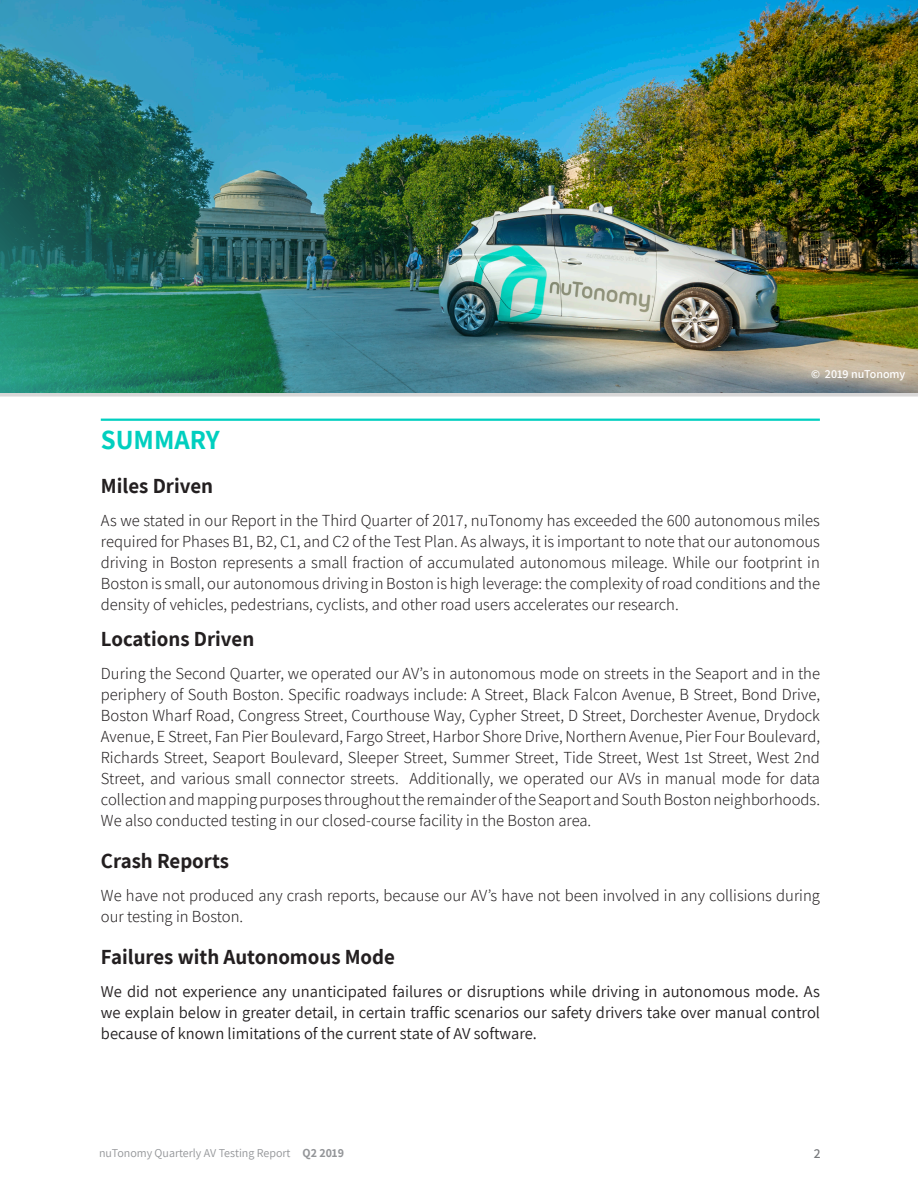
<style>
.page{position:relative;width:918px;height:1188px;background:#fff}
.page>*{position:absolute;margin:0;border:0;box-sizing:border-box;transform-origin:0 0}
.t1{font:700 27px "Assistant";color:#00cfbf}
.t2{font:700 21px "Assistant";color:#231f20}
.t3{font:300 16.5px/21px "Assistant";color:#231f20;text-align:justify}
.t4{font:16.5px/21px "Assistant";color:#231f20;text-align:justify}
.t5{font:600 13.5px "Assistant";color:#76787b}
.t6{font:12px "Assistant";color:#939598}
.t7{font:600 12px "Assistant";color:#fff}
.s1{font-weight:700}
</style>
<div class="page">
<img style="left:689px;top:0;width:229px;height:392px">
<hr style="left:101px;top:419px;width:719px;height:2px;background:#00cfc0">
<img style="left:0;top:0;width:689px;height:392px">
<p class="t1" style="left:101px;top:421px;width:120px">SUMMARY</p>
<p class="t7" style="left:811px;top:366px;width:96px">© 2019 nuTonomy</p>
<p class="t2" style="left:101px;top:472px;width:114px">Miles Driven</p>
<p class="t3" style="left:101px;top:509px;width:721px">As we stated in our Report in the Third Quarter of 2017, nuTonomy has exceeded the 600 autonomous miles required for Phases B1, B2, C1, and C2 of the Test Plan. As always, it is important to note that our autonomous driving in Boston represents a small fraction of accumulated autonomous mileage. While our footprint in Boston is small, our autonomous driving in Boston is high leverage: the complexity of road conditions and the density of vehicles, pedestrians, cyclists, and other road users accelerates our research.</p>
<p class="t2" style="left:101px;top:625px;width:155px">Locations Driven</p>
<p class="t3" style="left:101px;top:662px;width:721px">During the Second Quarter, we operated our AV’s in autonomous mode on streets in the Seaport and in the periphery of South Boston. Specific roadways include: A Street, Black Falcon Avenue, B Street, Bond Drive, Boston Wharf Road, Congress Street, Courthouse Way, Cypher Street, D Street, Dorchester Avenue, Drydock Avenue, E Street, Fan Pier Boulevard, Fargo Street, Harbor Shore Drive, Northern Avenue, Pier Four Boulevard, Richards Street, Seaport Boulevard, Sleeper Street, Summer Street, Tide Street, West 1st Street, West 2nd Street, and various small connector streets. Additionally, we operated our AVs in manual mode for data collection and mapping purposes throughout the remainder of the Seaport and South Boston neighborhoods.<br>We also conducted testing in our closed-course facility in the Boston area.</p>
<p class="t2" style="left:101px;top:847px;width:130px">Crash Reports</p>
<p class="t3" style="left:101px;top:884px;width:721px">We have not produced any crash reports, because our AV’s have not been involved in any collisions during our testing in Boston.</p>
<p class="t2" style="left:101px;top:943px;width:296px">Failures with Autonomous Mode</p>
<p class="t4" style="left:101px;top:980px;width:721px">We did not experience any unanticipated failures or disruptions while driving in autonomous mode. As we explain below in greater detail, in certain traffic scenarios our safety drivers take over manual control because of known limitations of the current state of AV software.</p>
<p class="t6" style="left:99px;top:1144px;width:246px">nuTonomy Quarterly AV Testing Report <span class="s1">Q2 2019</span></p>
<p class="t5" style="left:814px;top:1144px;width:8px">2</p>
</div>
